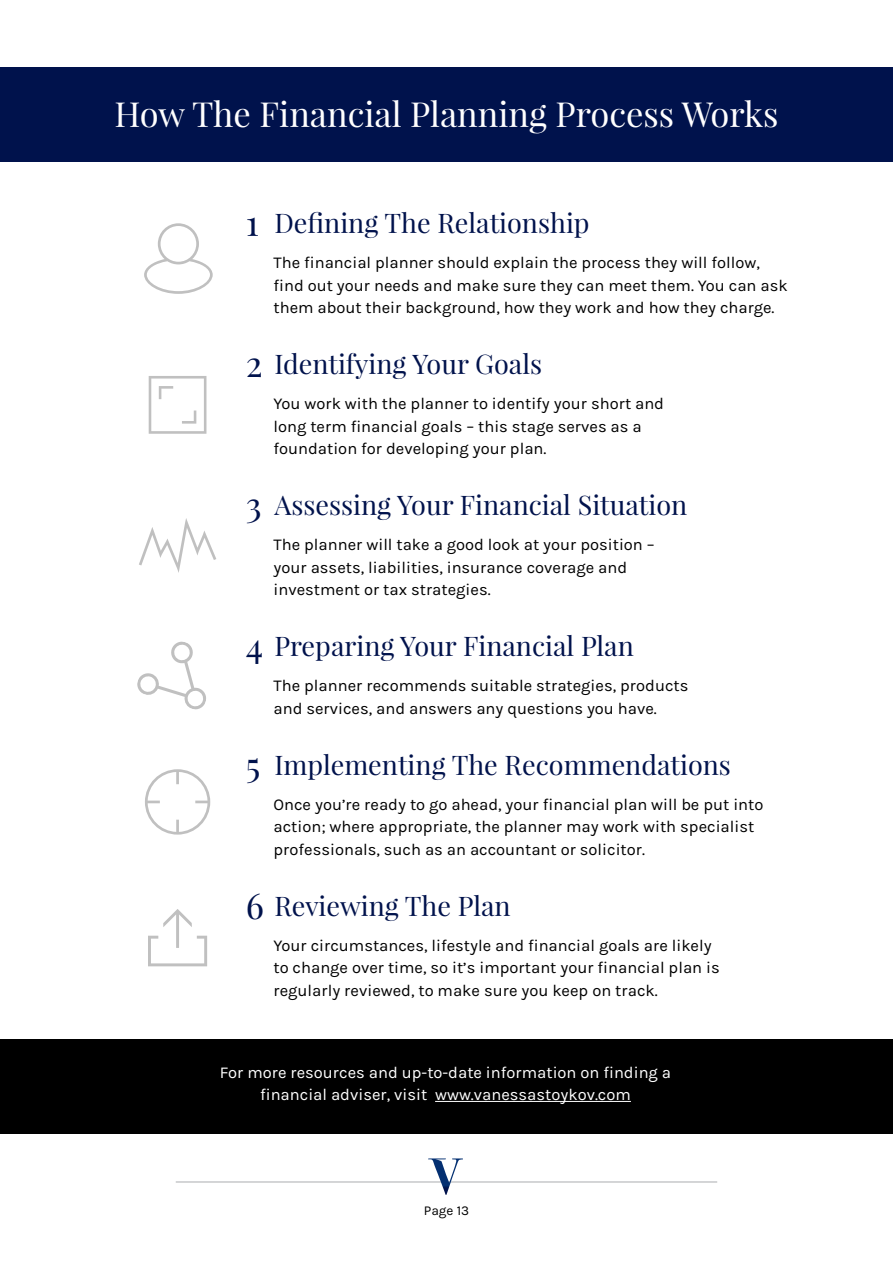
<style>
.page{position:relative;width:893px;height:1263px;background:#fff}
.page>*{position:absolute;margin:0;border:0;box-sizing:border-box;transform-origin:0 0}
.t1{font:34.5px "Playfair Display";color:#fff}
.t2{font:27px "Playfair Display";color:#00124c}
.t3{font:16.5px/22.5px "Karla";color:#000}
.t4{font:16.5px/22.5px "Karla";color:#fff;text-align:center}
.t5{font:13.5px "Karla";color:#000}
.s1{font-size:35.25px}
</style>
<div class="page">
<hr style="left:176px;top:1181px;width:541px;height:2px;background:#c7c8ca">
<svg style="left:428px;top:1158px;width:35px;height:37px"></svg>
<div style="left:0;top:1039px;width:893px;height:95px;background:#000"></div>
<div style="left:0;top:67px;width:893px;height:94px;background:#00124c"></div>
<svg style="left:149px;top:376px;width:57px;height:58px"></svg>
<svg style="left:144px;top:223px;width:69px;height:71px"></svg>
<svg style="left:139px;top:518px;width:77px;height:55px"></svg>
<svg style="left:137px;top:641px;width:69px;height:69px"></svg>
<svg style="left:145px;top:769px;width:65px;height:66px"></svg>
<svg style="left:148px;top:909px;width:59px;height:57px"></svg>
<hr style="left:435px;top:1101px;width:196px;height:1px;background:#fff">
<h1 class="t1" style="left:114px;top:93px;width:666px">How The Financial Planning Process Works</h1>
<h2 class="t2" style="left:246px;top:206px;width:345px"><span class="s1">1</span> Defining The Relationship</h2>
<p class="t3" style="left:273px;top:252px;width:516px">The financial planner should explain the process they will follow, find out your needs and make sure they can meet them. You can ask them about their background, how they work and how they charge.</p>
<h2 class="t2" style="left:246px;top:347px;width:298px"><span class="s1">2</span> Identifying Your Goals</h2>
<p class="t3" style="left:273px;top:393px;width:392px">You work with the planner to identify your short and long term financial goals – this stage serves as a foundation for developing your plan.</p>
<h2 class="t2" style="left:246px;top:488px;width:443px"><span class="s1">3</span> Assessing Your Financial Situation</h2>
<p class="t3" style="left:273px;top:534px;width:383px">The planner will take a good look at your position – your assets, liabilities, insurance coverage and investment or tax strategies.</p>
<h2 class="t2" style="left:246px;top:629px;width:389px"><span class="s1">4</span> Preparing Your Financial Plan</h2>
<p class="t3" style="left:273px;top:675px;width:416px">The planner recommends suitable strategies, products and services, and answers any questions you have.</p>
<h2 class="t2" style="left:246px;top:747px;width:487px"><span class="s1">5</span> Implementing The Recommendations</h2>
<p class="t3" style="left:273px;top:793px;width:491px">Once you’re ready to go ahead, your financial plan will be put into action; where appropriate, the planner may work with specialist professionals, such as an accountant or solicitor.</p>
<h2 class="t2" style="left:246px;top:888px;width:266px"><span class="s1">6</span> Reviewing The Plan</h2>
<p class="t3" style="left:273px;top:934px;width:448px">Your circumstances, lifestyle and financial goals are likely to change over time, so it’s important your financial plan is regularly reviewed, to make sure you keep on track.</p>
<p class="t4" style="left:220px;top:1061px;width:453px">For more resources and up-to-date information on finding a financial adviser, visit www.vanessastoykov.com</p>
<p class="t5" style="left:424px;top:1203px;width:47px">Page 13</p>
</div>
